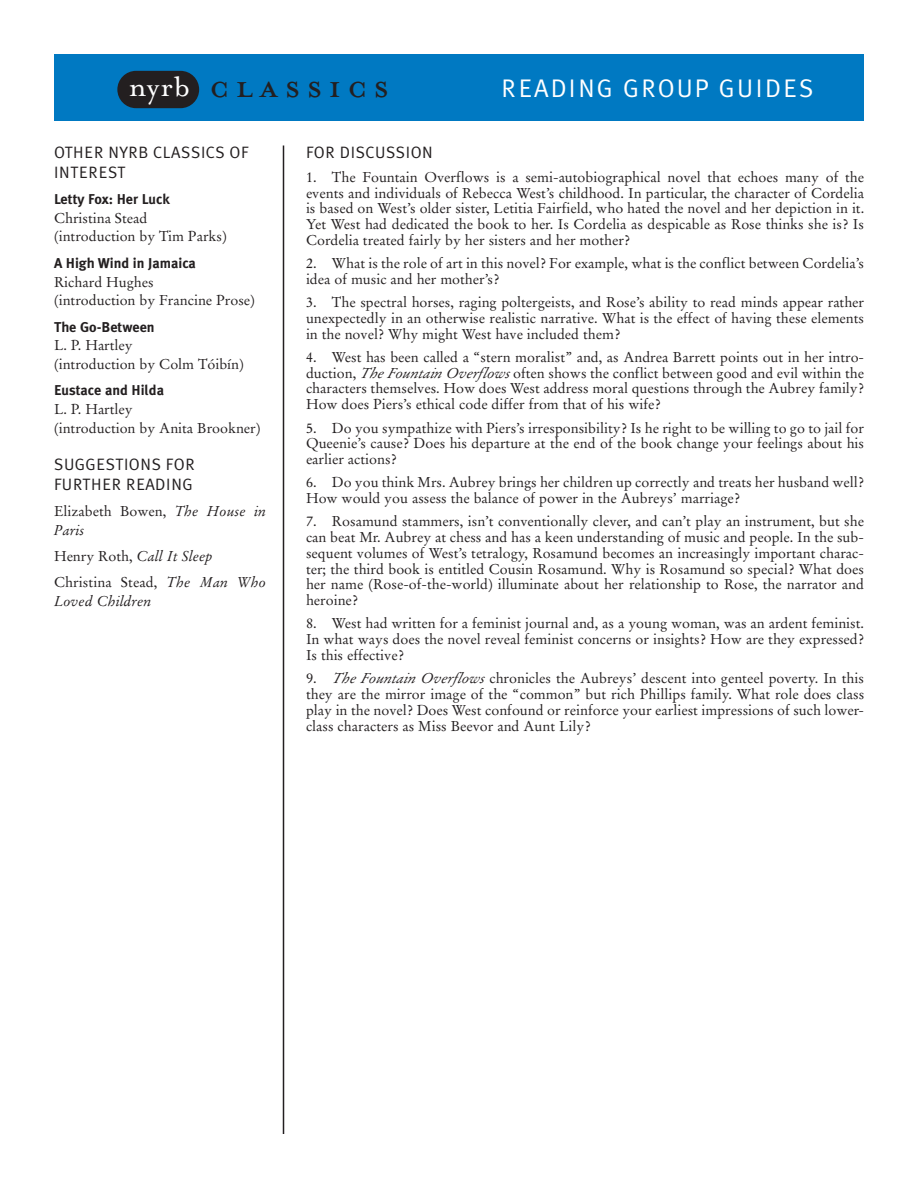
<style>
.page{position:relative;width:918px;height:1188px;background:#fff}
.page>*{position:absolute;margin:0;border:0;box-sizing:border-box;transform-origin:0 0}
.t1{font:44.7px "Mrs Eaves Petite Caps";letter-spacing:.14em;color:#231f20}
.t2{font:25.5px "Meta Plus Normal";letter-spacing:.09em;color:#fff}
.t3{font:16.5px/20.2px "Meta Plus Normal";letter-spacing:.035em;color:#231f20}
.t4{font:14.25px/15.8px "Stempel Garamond";color:#231f20}
.t5{font:700 14.25px "Meta Plus";color:#231f20}
.t6{font:italic 14.25px "Stempel Garamond";color:#231f20}
.s1{font-family:"Mrs Eaves Roman";font-size:32.25px;color:#fff}
.s2{font-style:italic}
</style>
<div class="page">
<div style="left:54px;top:54px;width:810px;height:66px;background:#0079c2"></div>
<div style="left:117px;top:71px;width:82px;height:37px;background:#231f20;border-radius:19px"></div>
<hr style="left:283px;top:146px;width:1px;height:988px;background:#231f20">
<h1 class="t1" style="left:129px;top:56px;width:262px"><span class="s1">nyrb</span> classics</h1>
<h2 class="t2" style="left:502px;top:74px;width:313px">READING GROUP GUIDES</h2>
<p class="t3" style="left:54px;top:142px;width:196px">OTHER NYRB CLASSICS OF<br>INTEREST</p>
<p class="t5" style="left:54px;top:191px;width:117px">Letty Fox: Her Luck</p>
<p class="t4" style="left:54px;top:210px;width:174px;line-height:18.8px">Christina Stead (introduction by Tim Parks)</p>
<p class="t5" style="left:54px;top:255px;width:144px">A High Wind in Jamaica</p>
<p class="t4" style="left:54px;top:274px;width:202px;line-height:18.8px">Richard Hughes<br>(introduction by Francine Prose)</p>
<p class="t5" style="left:54px;top:318px;width:102px">The Go-Between</p>
<p class="t4" style="left:54px;top:337px;width:191px;line-height:18.8px">L. P. Hartley<br>(introduction by Colm Tóibín)</p>
<p class="t5" style="left:54px;top:382px;width:112px">Eustace and Hilda</p>
<p class="t4" style="left:54px;top:401px;width:208px;line-height:18.8px">L. P. Hartley<br>(introduction by Anita Brookner)</p>
<p class="t3" style="left:54px;top:454px;width:142px">SUGGESTIONS FOR<br>FURTHER READING</p>
<p class="t4" style="left:54px;top:503px;width:213px;line-height:18.8px">Elizabeth Bowen, <span class="s2">The House in<br>Paris</span></p>
<p class="t4" style="left:54px;top:544px;width:213px;line-height:26.2px">Henry Roth, <span class="s2">Call It Sleep<br></span>Christina Stead, <span class="s2">The Man Who</span></p>
<p class="t6" style="left:54px;top:595px;width:99px">Loved Children</p>
<p class="t3" style="left:306px;top:143px;width:128px">FOR DISCUSSION</p>
<p class="t4" style="left:306px;top:170px;width:560px;text-align:justify">1. The Fountain Overflows is a semi-autobiographical novel that echoes many of the events and individuals of Rebecca West’s childhood. In particular, the character of Cordelia is based on West’s older sister, Letitia Fairfield, who hated the novel and her depiction in it.<br>Yet West had dedicated the book to her. Is Cordelia as despicable as Rose thinks she is? Is Cordelia treated fairly by her sisters and her mother?</p>
<p class="t4" style="left:306px;top:257px;width:560px">2. What is the role of art in this novel? For example, what is the conflict between Cordelia’s idea of music and her mother’s?</p>
<p class="t4" style="left:306px;top:296px;width:560px;text-align:justify">3. The spectral horses, raging poltergeists, and Rose’s ability to read minds appear rather unexpectedly in an otherwise realistic narrative. What is the effect of having these elements in the novel? Why might West have included them?</p>
<p class="t4" style="left:306px;top:350px;width:560px;text-align:justify">4. West has been called a “stern moralist” and, as Andrea Barrett points out in her intro&shy;duction, <span class="s2">The Fountain Overflows</span>often shows the conflict between good and evil within the characters themselves. How does West address moral questions through the Aubrey family?<br>How does Piers’s ethical code differ from that of his wife?</p>
<p class="t4" style="left:306px;top:421px;width:560px;text-align:justify">5. Do you sympathize with Piers’s irresponsibility? Is he right to be willing to go to jail for Queenie’s cause? Does his departure at the end of the book change your feelings about his earlier actions?</p>
<p class="t4" style="left:306px;top:476px;width:560px">6. Do you think Mrs. Aubrey brings her children up correctly and treats her husband well?<br>How would you assess the balance of power in the Aubreys’ marriage?</p>
<p class="t4" style="left:306px;top:515px;width:560px;text-align:justify">7. Rosamund stammers, isn’t conventionally clever, and can’t play an instrument, but she can beat Mr. Aubrey at chess and has a keen understanding of music and people. In the sub&shy;sequent volumes of West’s tetralogy, Rosamund becomes an increasingly important charac&shy;ter; the third book is entitled Cousin Rosamund. Why is Rosamund so special? What does her name (Rose-of-the-world) illuminate about her relationship to Rose, the narrator and heroine?</p>
<p class="t4" style="left:306px;top:617px;width:560px;text-align:justify">8. West had written for a feminist journal and, as a young woman, was an ardent feminist.<br>In what ways does the novel reveal feminist concerns or insights? How are they expressed?<br>Is this effective?</p>
<p class="t4" style="left:306px;top:672px;width:560px;text-align:justify">9. <span class="s2">The Fountain Overflows</span> chronicles the Aubreys’ descent into genteel poverty. In this they are the mirror image of the “common” but rich Phillips family. What role does class play in the novel? Does West confound or reinforce your earliest impressions of such lower&shy;class characters as Miss Beevor and Aunt Lily?</p>
</div>
